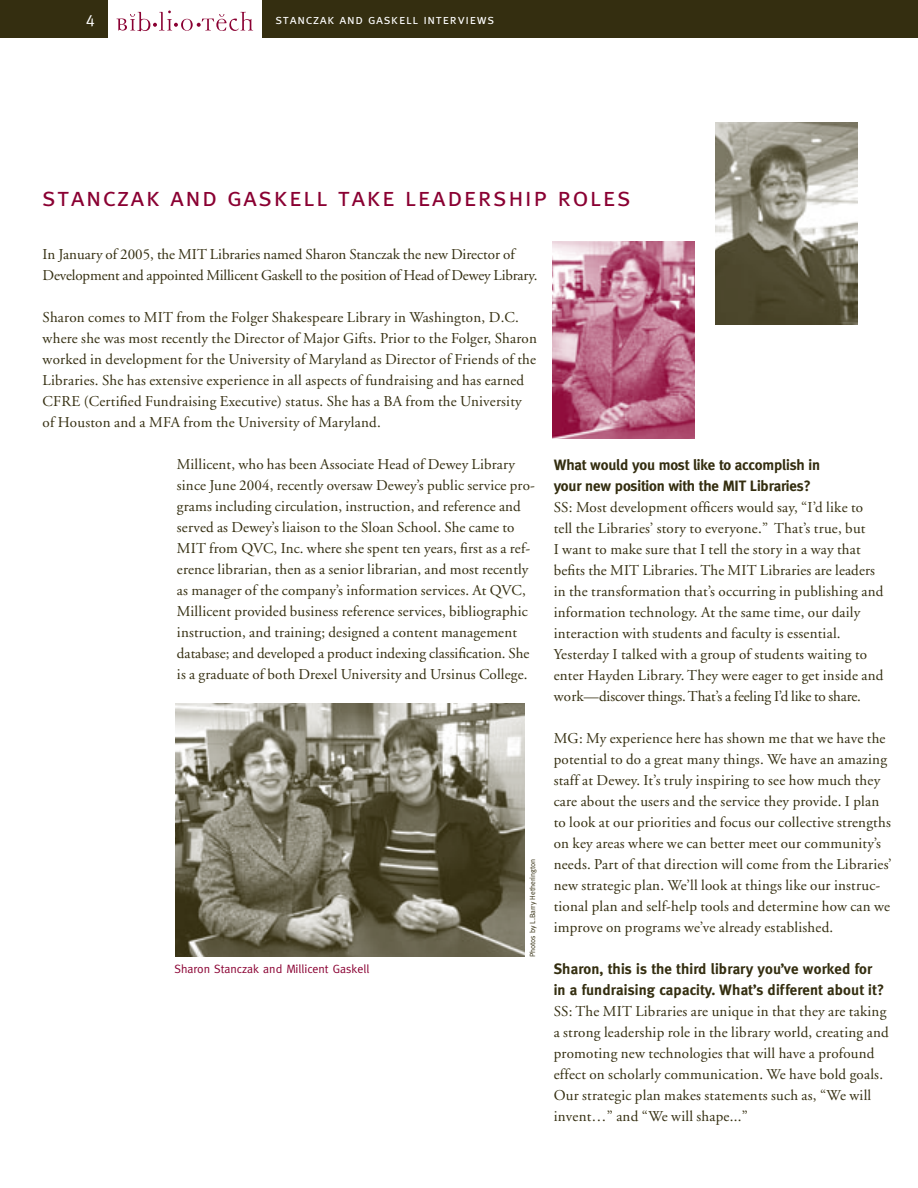
<style>
.page{position:relative;width:918px;height:1188px;background:#fff}
.page>*{position:absolute;margin:0;border:0;box-sizing:border-box;transform-origin:0 0}
.t1{font:27px "Meta Caps";letter-spacing:.05em;color:#8a0032}
.t2{font:16.5px "Meta Caps";color:#fff}
.t3{font:15px/21px "Adobe Garamond";letter-spacing:.015em;color:#342e10}
.t4{font:700 15px/21px "Meta";letter-spacing:.005em;color:#342e10}
.t5{font:15px/21px "Adobe Garamond";letter-spacing:-.01em;color:#342e10}
.t6{font:13.5px "Meta Caps";letter-spacing:.05em;color:#fff}
.t7{font:12px "Meta";color:#8a0032}
.t8{font:7.5px "Meta";color:#342e10}
</style>
<div class="page">
<div style="left:0;top:0;width:918px;height:38px;background:#342e10"></div>
<div style="left:108px;top:0;width:154px;height:66px;background:#fff"></div>
<img style="left:175px;top:703px;width:350px;height:253px">
<img style="left:552px;top:241px;width:143px;height:198px">
<img style="left:715px;top:123px;width:142px;height:202px">
<svg style="left:116px;top:11px;width:137px;height:20px"></svg>
<p class="t2" style="left:86px;top:11px;width:10px">4</p>
<p class="t6" style="left:275px;top:11px;width:220px">stanczak and gaskell interviews</p>
<h1 class="t1" style="left:42px;top:181px;width:590px">stanczak and gaskell take leadership roles</h1>
<p class="t5" style="left:43px;top:244px;width:496px">In January of 2005, the MIT Libraries named Sharon Stanczak the new Director of<br>Development and appointed Millicent Gaskell to the position of Head of Dewey Library.</p>
<p class="t3" style="left:43px;top:307px;width:496px">Sharon comes to MIT from the Folger Shakespeare Library in Washington, D.C. where she was most recently the Director of Major Gifts. Prior to the Folger, Sharon worked in development for the University of Maryland as Director of Friends of the Libraries. She has extensive experience in all aspects of fundraising and has earned CFRE (Certified Fundraising Executive) status. She has a BA from the University of Houston and a MFA from the University of Maryland.</p>
<p class="t3" style="left:177px;top:454px;width:359px">Millicent, who has been Associate Head of Dewey Library since June 2004, recently oversaw Dewey’s public service pro&shy;grams including circulation, instruction, and reference and served as Dewey’s liaison to the Sloan School. She came to MIT from QVC, Inc. where she spent ten years, first as a ref&shy;erence librarian, then as a senior librarian, and most recently as manager of the company’s information services. At QVC, Millicent provided business reference services, bibliographic instruction, and training; designed a content management database; and developed a product indexing classification. She is a graduate of both Drexel University and Ursinus College.</p>
<p class="t4" style="left:554px;top:454px;width:268px">What would you most like to accomplish in your new position with the MIT Libraries?</p>
<p class="t3" style="left:554px;top:497px;width:331px">SS: Most development officers would say, “I’d like to tell the Libraries’ story to everyone.” That’s true, but<br>I want to make sure that I tell the story in a way that befits the MIT Libraries. The MIT Libraries are leaders in the transformation that’s occurring in publishing and information technology. At the same time, our daily interaction with students and faculty is essential.<br>Yesterday I talked with a group of students waiting to enter Hayden Library. They were eager to get inside and work—discover things. That’s a feeling I’d like to share.</p>
<p class="t3" style="left:554px;top:728px;width:339px">MG: My experience here has shown me that we have the potential to do a great many things. We have an amazing staff at Dewey. It’s truly inspiring to see how much they care about the users and the service they provide. I plan to look at our priorities and focus our collective strengths on key areas where we can better meet our community’s needs. Part of that direction will come from the Libraries’ new strategic plan. We’ll look at things like our instruc&shy;tional plan and self-help tools and determine how can we improve on programs we’ve already established.</p>
<p class="t4" style="left:554px;top:958px;width:332px">Sharon, this is the third library you’ve worked for in a fundraising capacity. What’s different about it?</p>
<p class="t3" style="left:554px;top:1001px;width:337px">SS: The MIT Libraries are unique in that they are taking a strong leadership role in the library world, creating and promoting new technologies that will have a profound effect on scholarly communication. We have bold goals.<br>Our strategic plan makes statements such as, “We will invent…” and “We will shape...”</p>
<p class="t8" style="left:528px;top:957px;width:100px;rotate:-90deg">Photos by L.Barry Hetherington</p>
<p class="t7" style="left:175px;top:962px;width:196px">Sharon Stanczak and Millicent Gaskell</p>
</div>
